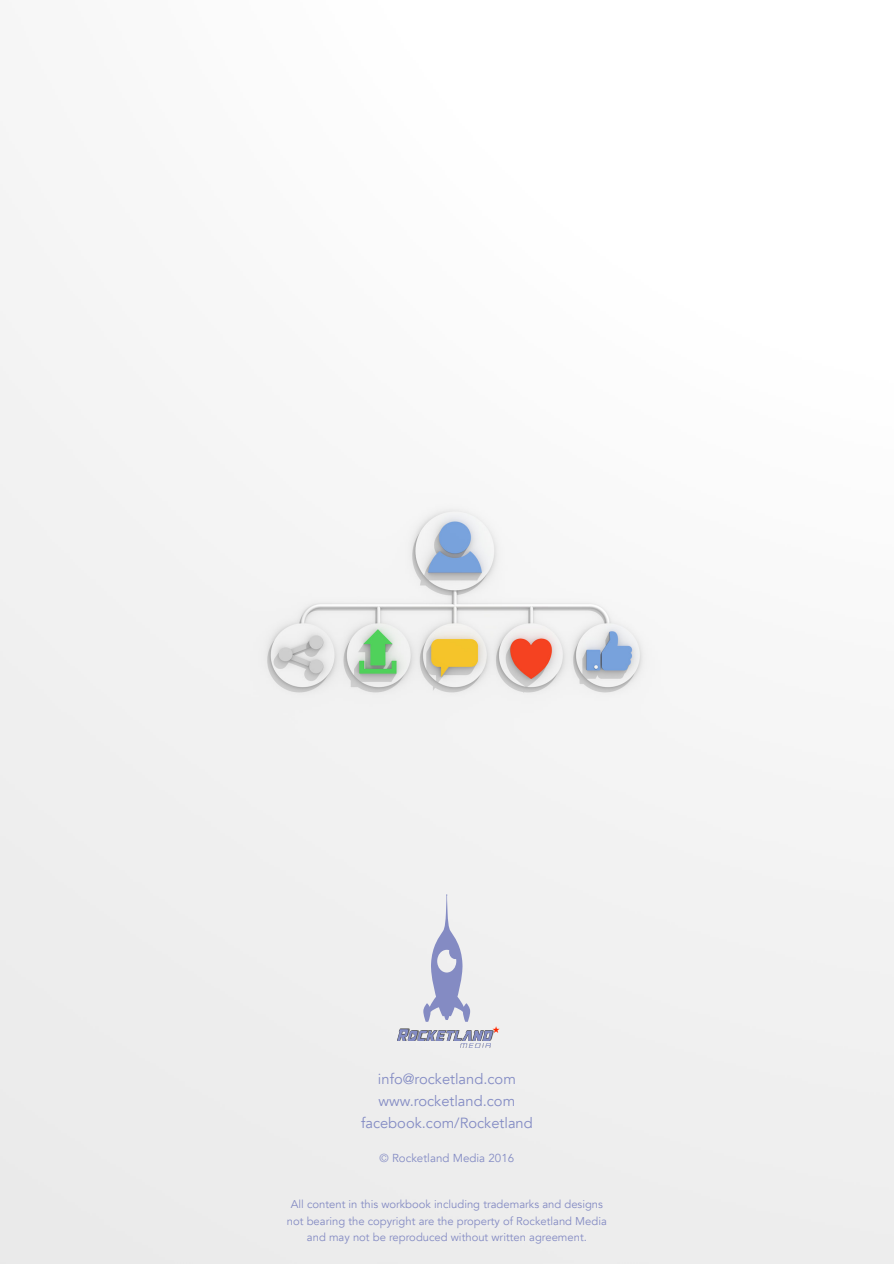
<style>
.page{position:relative;width:894px;height:1264px;background:#fff}
.page>*{position:absolute;margin:0;border:0;box-sizing:border-box;transform-origin:0 0}
.t1{font:14.7px/22px "Avenir";color:#848cc4;text-align:center}
.t2{font:11.55px "Avenir";color:#848cc4}
.t3{font:11.25px/16.4px "Avenir";color:#848bc3;text-align:center}
</style>
<div class="page">
<img style="left:0;top:184px;width:893px;height:1079px">
<img style="left:460px;top:1043px;width:30px;height:4px">
<svg style="left:397px;top:894px;width:102px;height:146px"></svg>
<h1 class="t1" style="left:361px;top:1067px;width:173px">info@rocketland.com www.rocketland.com facebook.com/Rocketland</h1>
<p class="t2" style="left:379px;top:1150px;width:136px">© Rocketland Media 2016</p>
<p class="t3" style="left:287px;top:1196px;width:321px">All content in this workbook including trademarks and designs not bearing the copyright are the property of Rocketland Media and may not be reproduced without written agreement.</p>
</div>
